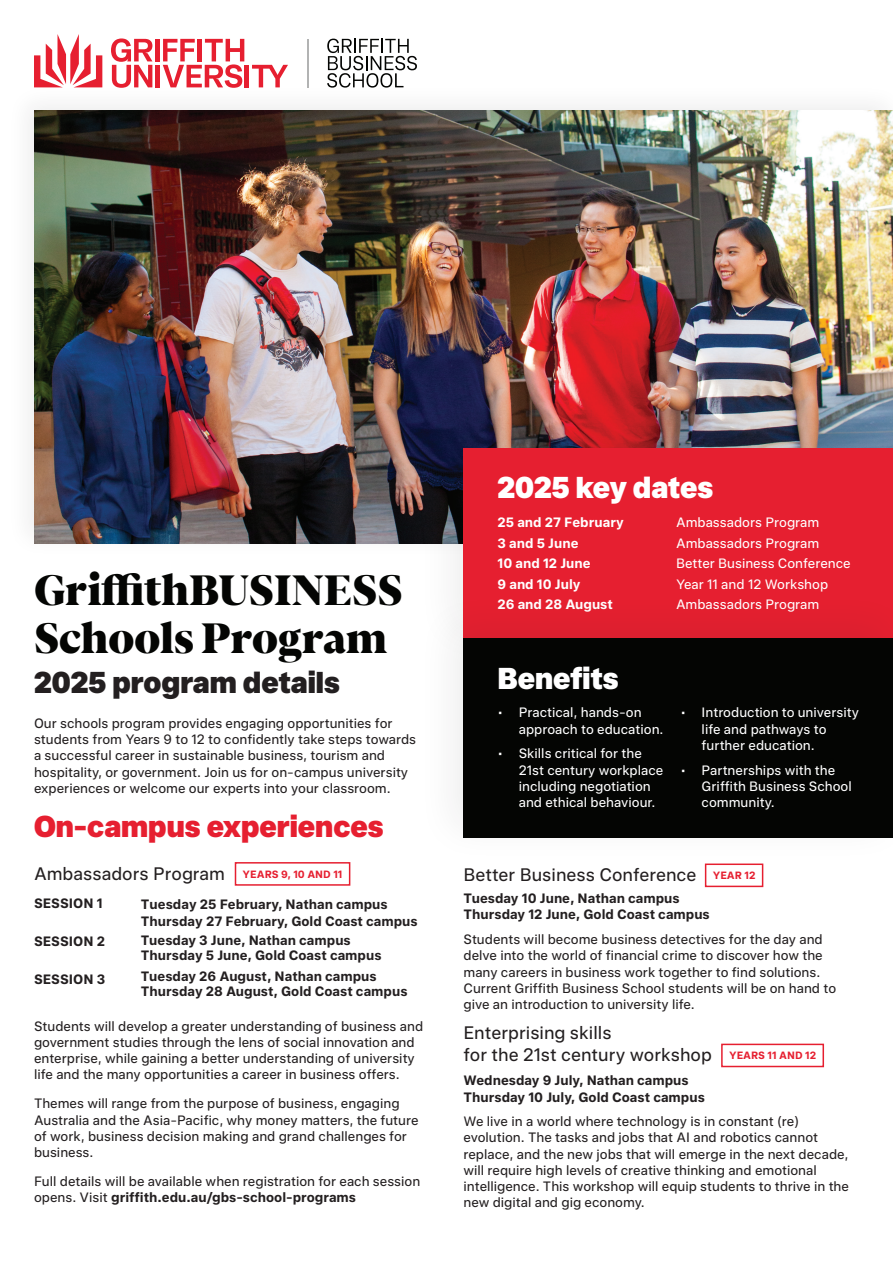
<style>
.page{position:relative;width:893px;height:1263px;background:#fff}
.page>*{position:absolute;margin:0;border:0;box-sizing:border-box;transform-origin:0 0}
.t1{font:800 42px/48px "Griffith Serif Display";color:#040503}
.t2{font:800 30px "Griffith Sans Display";color:#fff}
.t3{font:800 30px "Griffith Sans Display";color:#e61f30}
.t4{font:800 30px "Griffith Sans Display";color:#231f20}
.t5{font:18px/21.6px "Griffith Sans Text";color:#231f20}
.t6{font:13.5px/16.2px "Griffith Sans Text";color:#231f20}
.t7{font:13.5px/16.2px "Griffith Sans Text";color:#fff}
.t8{font:700 13.5px/15.3px "Griffith Sans Text";color:#231f20}
.t9{font:700 13.5px "Griffith Sans Text";color:#fff}
.t10{font:700 10.5px "Griffith Sans Text";color:#e61f30}
.s1{font-weight:700}
</style>
<div class="page">
<div style="left:6px;top:83px;width:887px;height:476px;background:#fbfbfb"></div>
<img style="left:34px;top:111px;width:859px;height:433px">
<div style="left:415px;top:400px;width:478px;height:266px;background:#231f20;opacity:.08"></div>
<div style="left:463px;top:448px;width:430px;height:191px;background:#e61f30"></div>
<div style="left:415px;top:590px;width:478px;height:275px;background:#231f20;opacity:.08"></div>
<div style="left:463px;top:639px;width:430px;height:199px;background:#040503"></div>
<svg style="left:327px;top:39px;width:90px;height:49px"></svg>
<svg style="left:34px;top:34px;width:68px;height:53px"></svg>
<div style="left:155px;top:39px;width:5px;height:22px;background:#e61f30"></div>
<div style="left:155px;top:65px;width:5px;height:22px;background:#e61f30"></div>
<svg style="left:163px;top:39px;width:81px;height:49px"></svg>
<hr style="left:245px;top:65px;width:4px;height:22px;background:#e61f30">
<svg style="left:252px;top:65px;width:36px;height:22px"></svg>
<svg style="left:111px;top:38px;width:41px;height:50px"></svg>
<hr style="left:307px;top:39px;width:2px;height:48px;background:#b2b3b3">
<div style="left:235px;top:862px;width:115px;height:24px;border:2px solid #e61f30"></div>
<div style="left:705px;top:863px;width:58px;height:24px;border:2px solid #e61f30"></div>
<div style="left:721px;top:1044px;width:103px;height:23px;border:2px solid #e61f30"></div>
<h2 class="t2" style="left:497px;top:470px;width:217px">2025 key dates</h2>
<p class="t9" style="left:497px;top:515px;width:128px">25 and 27 February</p>
<p class="t7" style="left:676px;top:514px;width:145px">Ambassadors Program</p>
<p class="t9" style="left:497px;top:535px;width:82px">3 and 5 June</p>
<p class="t7" style="left:676px;top:535px;width:145px">Ambassadors Program</p>
<p class="t9" style="left:497px;top:556px;width:95px">10 and 12 June</p>
<p class="t7" style="left:676px;top:555px;width:176px">Better Business Conference</p>
<p class="t9" style="left:497px;top:576px;width:85px">9 and 10 July</p>
<p class="t7" style="left:676px;top:576px;width:154px">Year 11 and 12 Workshop</p>
<p class="t9" style="left:497px;top:596px;width:117px">26 and 28 August</p>
<p class="t7" style="left:676px;top:596px;width:145px">Ambassadors Program</p>
<h1 class="t1" style="left:34px;top:567px;width:370px">GriffithBUSINESS<br>Schools Program</h1>
<h2 class="t4" style="left:34px;top:665px;width:307px">2025 program details</h2>
<p class="t6" style="left:34px;top:715px;width:384px">Our schools program provides engaging opportunities for students from Years 9 to 12 to confidently take steps towards a successful career in sustainable business, tourism and hospitality, or government. Join us for on-campus university experiences or welcome our experts into your classroom.</p>
<h2 class="t3" style="left:34px;top:809px;width:351px">On-campus experiences</h2>
<h3 class="t5" style="left:34px;top:863px;width:193px">Ambassadors Program</h3>
<p class="t8" style="left:34px;top:895px;width:70px">SESSION 1</p>
<p class="t8" style="left:34px;top:934px;width:73px">SESSION 2</p>
<p class="t8" style="left:34px;top:972px;width:73px">SESSION 3</p>
<h2 class="t2" style="left:497px;top:660px;width:122px">Benefits</h2>
<p class="t7" style="left:519px;top:705px;width:146px;text-indent:-21px">• Practical, hands-on approach to education.</p>
<p class="t7" style="left:519px;top:746px;width:146px;text-indent:-21px">• Skills critical for the<br>21st century workplace including negotiation and ethical behaviour.</p>
<p class="t7" style="left:702px;top:705px;width:159px;text-indent:-21px">• Introduction to university life and pathways to further education.</p>
<p class="t7" style="left:702px;top:762px;width:152px;text-indent:-21px">• Partnerships with the<br>Griffith Business School community.</p>
<h3 class="t5" style="left:463px;top:864px;width:234px">Better Business Conference</h3>
<p class="t8" style="left:463px;top:890px;width:248px;line-height:16.2px">Tuesday 10 June, Nathan campus<br>Thursday 12 June, Gold Coast campus</p>
<p class="t6" style="left:463px;top:931px;width:374px">Students will become business detectives for the day and delve into the world of financial crime to discover how the many careers in business work together to find solutions.<br>Current Griffith Business School students will be on hand to give an introduction to university life.</p>
<h3 class="t5" style="left:463px;top:1022px;width:250px">Enterprising skills<br>for the 21st century workshop</h3>
<p class="t8" style="left:463px;top:1072px;width:243px;line-height:16.2px">Wednesday 9 July, Nathan campus<br>Thursday 10 July, Gold Coast campus</p>
<p class="t6" style="left:463px;top:1113px;width:387px">We live in a world where technology is in constant (re) evolution. The tasks and jobs that AI and robotics cannot replace, and the new jobs that will emerge in the next decade, will require high levels of creative thinking and emotional intelligence. This workshop will equip students to thrive in the new digital and gig economy.</p>
<p class="t10" style="left:243px;top:868px;width:101px">YEARS 9, 10 AND 11</p>
<p class="t10" style="left:713px;top:869px;width:44px">YEAR 12</p>
<p class="t8" style="left:141px;top:896px;width:278px;line-height:17.1px">Tuesday 25 February, Nathan campus<br>Thursday 27 February, Gold Coast campus</p>
<p class="t8" style="left:141px;top:933px;width:242px">Tuesday 3 June, Nathan campus<br>Thursday 5 June, Gold Coast campus</p>
<p class="t8" style="left:141px;top:969px;width:268px">Tuesday 26 August, Nathan campus<br>Thursday 28 August, Gold Coast campus</p>
<p class="t6" style="left:34px;top:1018px;width:391px">Students will develop a greater understanding of business and government studies through the lens of social innovation and enterprise, while gaining a better understanding of university life and the many opportunities a career in business offers.</p>
<p class="t6" style="left:34px;top:1096px;width:386px">Themes will range from the purpose of business, engaging Australia and the Asia-Pacific, why money matters, the future of work, business decision making and grand challenges for business.</p>
<p class="t6" style="left:34px;top:1173px;width:388px">Full details will be available when registration for each session opens. Visit <span class="s1">griffith.edu.au/gbs-school-programs</span></p>
<p class="t10" style="left:729px;top:1050px;width:89px">YEARS 11 AND 12</p>
</div>
